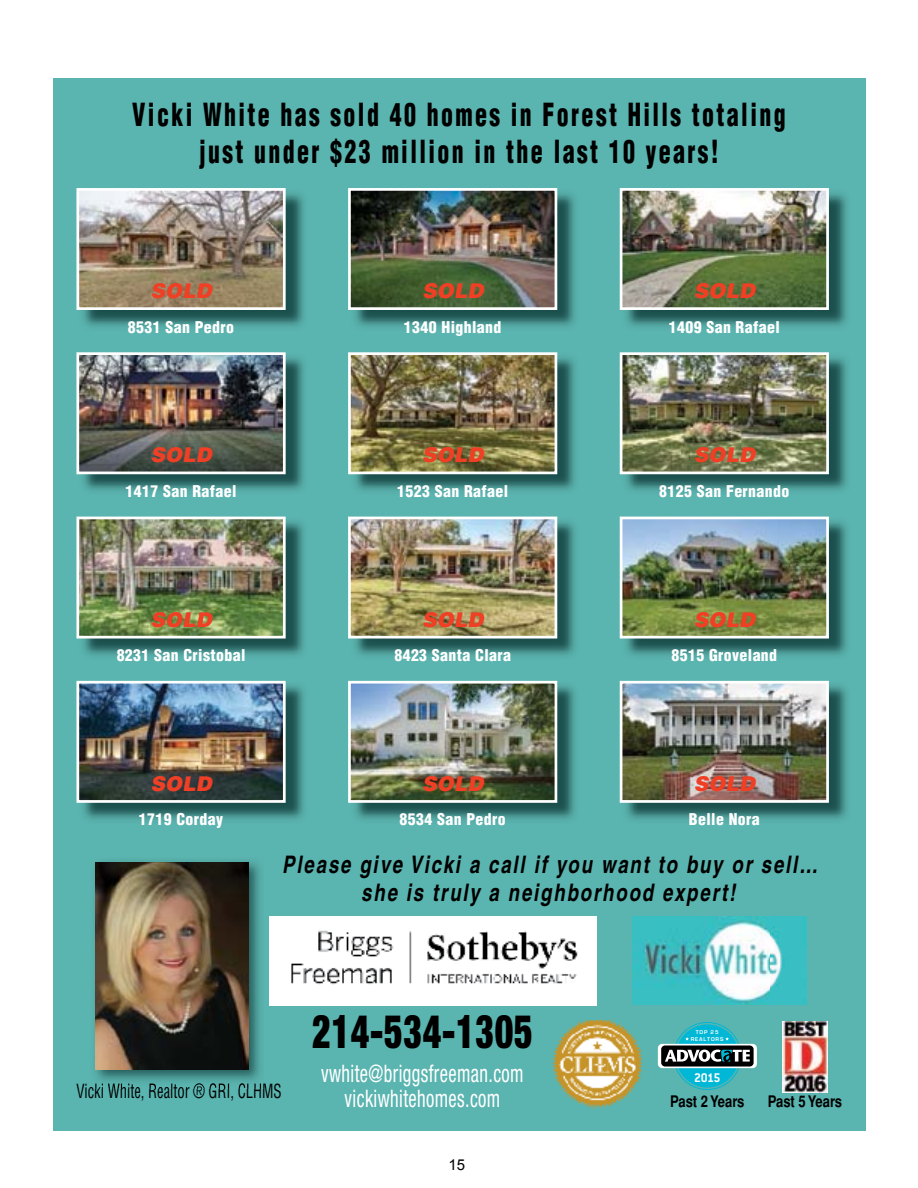
<style>
.page{position:relative;width:918px;height:1188px;background:#fff}
.page>*{position:absolute;margin:0;border:0;box-sizing:border-box;transform-origin:0 0}
.t1{font:900 condensed 46.65px "Helvetica Neue";color:#000;scale:.77 1}
.t2{font:900 condensed 31.05px/36.9px "Helvetica";letter-spacing:.1em;color:#000;text-align:center;scale:.77 1}
.t3{font:italic 700 24.15px/28.7px "Helvetica";letter-spacing:.1em;color:#000;text-align:center;scale:.77 1}
.t4{font:condensed 24.15px/24.8px "Helvetica Neue";letter-spacing:.02em;color:#fff;text-align:center;scale:.77 1}
.t5{font:italic 900 20.25px "Helvetica";color:#ef3f25}
.t6{font:condensed 19.05px "Helvetica";color:#000;scale:.77 1}
.t7{font:700 condensed 15.9px "Helvetica";color:#000}
.t8{font:900 condensed 15.75px "Helvetica";letter-spacing:.025em;color:#fff}
.t9{font:15px "Arial";color:#000}
.t10{font:700 13.8px "Conduit ITC";color:#fff}
.t11{font:700 5.7px "Eurostile";letter-spacing:.15em;color:#fff}
</style>
<div class="page">
<div style="left:53px;top:79px;width:813px;height:1052px;background:#5ab4af"></div>
<img style="left:83px;top:193px;width:221px;height:133px">
<img style="left:80px;top:192px;width:202px;height:114px">
<div style="left:76px;top:188px;width:210px;height:122px;border:3px solid #fff"></div>
<img style="left:355px;top:189px;width:220px;height:137px">
<img style="left:352px;top:192px;width:201px;height:114px">
<div style="left:348px;top:188px;width:209px;height:122px;border:3px solid #fff"></div>
<img style="left:626px;top:193px;width:221px;height:133px">
<img style="left:624px;top:192px;width:201px;height:114px">
<div style="left:620px;top:188px;width:209px;height:122px;border:3px solid #fff"></div>
<img style="left:77px;top:357px;width:227px;height:133px">
<img style="left:80px;top:356px;width:202px;height:114px">
<div style="left:76px;top:352px;width:210px;height:122px;border:3px solid #fff"></div>
<img style="left:349px;top:353px;width:226px;height:137px">
<img style="left:352px;top:356px;width:201px;height:114px">
<div style="left:348px;top:352px;width:209px;height:122px;border:3px solid #fff"></div>
<img style="left:621px;top:357px;width:226px;height:133px">
<img style="left:624px;top:356px;width:201px;height:114px">
<div style="left:620px;top:352px;width:209px;height:122px;border:3px solid #fff"></div>
<img style="left:83px;top:521px;width:221px;height:134px">
<img style="left:80px;top:521px;width:202px;height:114px">
<div style="left:76px;top:517px;width:210px;height:122px;border:3px solid #fff"></div>
<img style="left:355px;top:517px;width:220px;height:138px">
<img style="left:352px;top:521px;width:201px;height:114px">
<div style="left:348px;top:517px;width:209px;height:122px;border:3px solid #fff"></div>
<img style="left:626px;top:521px;width:221px;height:134px">
<img style="left:624px;top:521px;width:201px;height:114px">
<div style="left:620px;top:517px;width:209px;height:122px;border:3px solid #fff"></div>
<img style="left:83px;top:685px;width:221px;height:134px">
<img style="left:80px;top:685px;width:202px;height:114px">
<div style="left:76px;top:681px;width:210px;height:122px;border:3px solid #fff"></div>
<img style="left:355px;top:681px;width:220px;height:138px">
<img style="left:352px;top:685px;width:201px;height:114px">
<div style="left:348px;top:681px;width:209px;height:122px;border:3px solid #fff"></div>
<img style="left:626px;top:685px;width:221px;height:134px">
<img style="left:624px;top:685px;width:201px;height:114px">
<div style="left:620px;top:681px;width:209px;height:122px;border:3px solid #fff"></div>
<img style="left:96px;top:862px;width:171px;height:227px">
<img style="left:89px;top:1083px;width:177px;height:6px">
<img style="left:95px;top:862px;width:153px;height:208px">
<div style="left:269px;top:916px;width:328px;height:89px;background:#fff"></div>
<img style="left:291px;top:930px;width:287px;height:55px">
<img style="left:632px;top:916px;width:175px;height:89px">
<img style="left:554px;top:1021px;width:88px;height:88px">
<img style="left:783px;top:1022px;width:44px;height:70px">
<div style="left:676px;top:1024px;width:63px;height:64px;background:#00b8d6;border-radius:50%"></div>
<div style="left:658px;top:1044px;width:99px;height:24px;background:#fff;border-radius:4px"></div>
<div style="left:661px;top:1045px;width:93px;height:22px;background:#000;border-radius:4px"></div>
<svg style="left:665px;top:1050px;width:85px;height:12px"></svg>
<h2 class="t2" style="left:132px;top:96px;width:850px">Vicki White has sold 40 homes in Forest Hills totaling just under $23 million in the last 10 years!</h2>
<p class="t5" style="left:151px;top:278px;width:64px">SOLD</p>
<p class="t5" style="left:422px;top:278px;width:64px">SOLD</p>
<p class="t5" style="left:694px;top:278px;width:64px">SOLD</p>
<p class="t8" style="left:128px;top:317px;width:108px">8531 San Pedro</p>
<p class="t8" style="left:404px;top:317px;width:99px">1340 Highland</p>
<p class="t8" style="left:669px;top:317px;width:112px">1409 San Rafael</p>
<p class="t5" style="left:151px;top:442px;width:64px">SOLD</p>
<p class="t5" style="left:422px;top:442px;width:64px">SOLD</p>
<p class="t5" style="left:694px;top:442px;width:64px">SOLD</p>
<p class="t8" style="left:126px;top:481px;width:112px">1417 San Rafael</p>
<p class="t8" style="left:397px;top:481px;width:112px">1523 San Rafael</p>
<p class="t8" style="left:659px;top:481px;width:132px">8125 San Fernando</p>
<p class="t5" style="left:151px;top:606px;width:64px">SOLD</p>
<p class="t5" style="left:422px;top:606px;width:64px">SOLD</p>
<p class="t5" style="left:694px;top:606px;width:64px">SOLD</p>
<p class="t8" style="left:117px;top:646px;width:130px">8231 San Cristobal</p>
<p class="t8" style="left:394px;top:646px;width:118px">8423 Santa Clara</p>
<p class="t8" style="left:671px;top:646px;width:107px">8515 Groveland</p>
<p class="t5" style="left:151px;top:770px;width:64px">SOLD</p>
<p class="t5" style="left:422px;top:770px;width:64px">SOLD</p>
<p class="t5" style="left:694px;top:770px;width:64px">SOLD</p>
<p class="t8" style="left:139px;top:810px;width:86px">1719 Corday</p>
<p class="t8" style="left:400px;top:810px;width:108px">8534 San Pedro</p>
<p class="t8" style="left:689px;top:810px;width:72px">Belle Nora</p>
<h3 class="t3" style="left:282px;top:850px;width:697px">Please give Vicki a call if you want to buy or sell… she is truly a neighborhood expert!</h3>
<p class="t6" style="left:76px;top:1079px;width:268px">Vicki White, Realtor ® GRI, CLHMS</p>
<h1 class="t1" style="left:312px;top:993px;width:288px">214-534-1305</h1>
<h3 class="t4" style="left:321px;top:1061px;width:264px">vwhite@briggsfreeman.com vickiwhitehomes.com</h3>
<p class="t9" style="left:449px;top:1155px;width:18px">15</p>
<p class="t11" style="left:696px;top:1029px;width:24px">TOP 25</p>
<p class="t10" style="left:694px;top:1069px;width:28px">2015</p>
<p class="t7" style="left:670px;top:1092px;width:76px">Past 2 Years</p>
<p class="t7" style="left:768px;top:1092px;width:76px">Past 5 Years</p>
<p class="t11" style="left:691px;top:1036px;width:34px">REALTORS</p>
</div>
